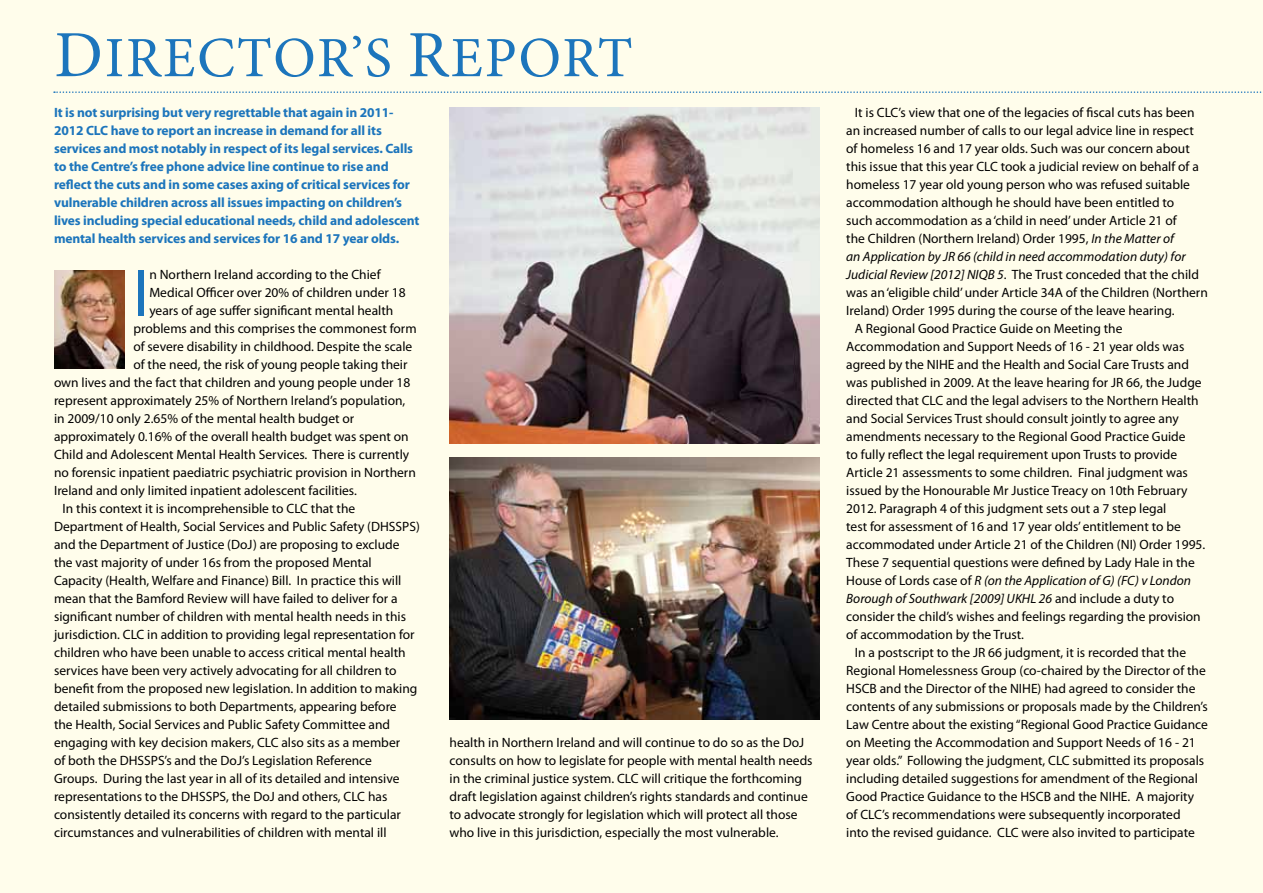
<style>
.page{position:relative;width:1263px;height:893px;background:#fffdeb}
.page>*{position:absolute;margin:0;border:0;box-sizing:border-box;transform-origin:0 0}
.t1{font:66.9px "Myriad Pro";color:#1c75bc}
.t2{font:57px "Minion Pro";letter-spacing:.03em;color:#1c75bc}
.t3{font:13.5px/18px "Myriad Pro";color:#000}
.t4{font:700 13.5px/18px "Myriad Pro";letter-spacing:-.01em;color:#1c75bc}
.t5{font:italic 13.5px "Myriad Pro";color:#000}
.s1{font-size:66px}
.s2{font-style:italic}
.s3{font-style:normal}
</style>
<div class="page">
<img style="left:54px;top:270px;width:71px;height:98px">
<img style="left:449px;top:107px;width:370px;height:336px">
<img style="left:449px;top:457px;width:370px;height:263px">
<svg style="left:54px;top:91px;width:1208px;height:2px"></svg>
<h2 class="t2" style="left:54px;top:20px;width:580px"><span class="s1">D</span>IRECTOR’S <span class="s1">R</span>EPORT</h2>
<p class="t4" style="left:54px;top:103px;width:367px">It is not surprising but very regrettable that again in 2011- 2012 CLC have to report an increase in demand for all its services and most notably in respect of its legal services. Calls to the Centre’s free phone advice line continue to rise and reflect the cuts and in some cases axing of critical services for vulnerable children across all issues impacting on children’s lives including special educational needs, child and adolescent mental health services and services for 16 and 17 year olds.</p>
<h1 class="t1" style="left:133px;top:252px;width:17px">I</h1>
<p class="t3" style="left:149px;top:266px;width:233px">n Northern Ireland according to the Chief</p>
<p class="t3" style="left:149px;top:284px;width:258px">Medical Officer over 20% of children under 18</p>
<p class="t3" style="left:149px;top:302px;width:245px">years of age suffer significant mental health</p>
<p class="t3" style="left:133px;top:320px;width:285px">problems and this comprises the commonest form</p>
<p class="t3" style="left:133px;top:338px;width:280px">of severe disability in childhood. Despite the scale</p>
<p class="t3" style="left:133px;top:356px;width:276px">of the need, the risk of young people taking their</p>
<p class="t3" style="left:54px;top:374px;width:358px">own lives and the fact that children and young people under 18</p>
<p class="t3" style="left:54px;top:392px;width:353px">represent approximately 25% of Northern Ireland’s population,</p>
<p class="t3" style="left:54px;top:410px;width:302px">in 2009/10 only 2.65% of the mental health budget or</p>
<p class="t3" style="left:54px;top:428px;width:356px">approximately 0.16% of the overall health budget was spent on</p>
<p class="t3" style="left:54px;top:446px;width:357px">Child and Adolescent Mental Health Services. There is currently</p>
<p class="t3" style="left:54px;top:464px;width:363px">no forensic inpatient paediatric psychiatric provision in Northern</p>
<p class="t3" style="left:54px;top:482px;width:304px">Ireland and only limited inpatient adolescent facilities.</p>
<p class="t3" style="left:63px;top:500px;width:294px">In this context it is incomprehensible to CLC that the</p>
<p class="t3" style="left:54px;top:518px;width:367px">Department of Health, Social Services and Public Safety (DHSSPS)</p>
<p class="t3" style="left:54px;top:536px;width:347px">and the Department of Justice (DoJ) are proposing to exclude</p>
<p class="t3" style="left:54px;top:554px;width:319px">the vast majority of under 16s from the proposed Mental</p>
<p class="t3" style="left:54px;top:572px;width:349px">Capacity (Health, Welfare and Finance) Bill. In practice this will</p>
<p class="t3" style="left:54px;top:590px;width:345px">mean that the Bamford Review will have failed to deliver for a</p>
<p class="t3" style="left:54px;top:608px;width:354px">significant number of children with mental health needs in this</p>
<p class="t3" style="left:54px;top:626px;width:362px">jurisdiction. CLC in addition to providing legal representation for</p>
<p class="t3" style="left:54px;top:644px;width:353px">children who have been unable to access critical mental health</p>
<p class="t3" style="left:54px;top:662px;width:344px">services have been very actively advocating for all children to</p>
<p class="t3" style="left:54px;top:680px;width:365px">benefit from the proposed new legislation. In addition to making</p>
<p class="t3" style="left:54px;top:698px;width:344px">detailed submissions to both Departments, appearing before</p>
<p class="t3" style="left:54px;top:716px;width:338px">the Health, Social Services and Public Safety Committee and</p>
<p class="t3" style="left:54px;top:734px;width:348px">engaging with key decision makers, CLC also sits as a member</p>
<p class="t3" style="left:54px;top:752px;width:320px">of both the DHSSPS’s and the DoJ’s Legislation Reference</p>
<p class="t3" style="left:54px;top:770px;width:347px">Groups. During the last year in all of its detailed and intensive</p>
<p class="t3" style="left:54px;top:788px;width:335px">representations to the DHSSPS, the DoJ and others, CLC has</p>
<p class="t3" style="left:54px;top:806px;width:348px">consistently detailed its concerns with regard to the particular</p>
<p class="t3" style="left:54px;top:824px;width:334px">circumstances and vulnerabilities of children with mental ill</p>
<p class="t3" style="left:449px;top:733px;width:365px">health in Northern Ireland and will continue to do so as the DoJ consults on how to legislate for people with mental health needs in the criminal justice system. CLC will critique the forthcoming draft legislation against children’s rights standards and continue to advocate strongly for legislation which will protect all those who live in this jurisdiction, especially the most vulnerable.</p>
<p class="t3" style="left:855px;top:104px;width:341px">It is CLC’s view that one of the legacies of fiscal cuts has been</p>
<p class="t3" style="left:846px;top:122px;width:349px">an increased number of calls to our legal advice line in respect</p>
<p class="t3" style="left:846px;top:140px;width:345px">of homeless 16 and 17 year olds. Such was our concern about</p>
<p class="t3" style="left:846px;top:158px;width:354px">this issue that this year CLC took a judicial review on behalf of a</p>
<p class="t3" style="left:846px;top:176px;width:345px">homeless 17 year old young person who was refused suitable</p>
<p class="t3" style="left:846px;top:194px;width:330px">accommodation although he should have been entitled to</p>
<p class="t3" style="left:846px;top:212px;width:332px">such accommodation as a ‘child in need’ under Article 21 of</p>
<p class="t3" style="left:846px;top:230px;width:329px">the Children (Northern Ireland) Order 1995, <span class="s2">In the Matter of</span></p>
<p class="t5" style="left:846px;top:249px;width:341px">an Application by JR 66 (child in need accommodation duty) for</p>
<p class="t3" style="left:846px;top:266px;width:354px"><span class="s2">Judicial Review [2012] NIQB 5</span>. The Trust conceded that the child</p>
<p class="t3" style="left:846px;top:284px;width:363px">was an ‘eligible child’ under Article 34A of the Children (Northern</p>
<p class="t3" style="left:846px;top:302px;width:330px">Ireland) Order 1995 during the course of the leave hearing.</p>
<p class="t3" style="left:855px;top:320px;width:269px">A Regional Good Practice Guide on Meeting the</p>
<p class="t3" style="left:846px;top:338px;width:340px">Accommodation and Support Needs of 16 - 21 year olds was</p>
<p class="t3" style="left:846px;top:356px;width:344px">agreed by the NIHE and the Health and Social Care Trusts and</p>
<p class="t3" style="left:846px;top:374px;width:357px">was published in 2009. At the leave hearing for JR 66, the Judge</p>
<p class="t3" style="left:846px;top:392px;width:354px">directed that CLC and the legal advisers to the Northern Health</p>
<p class="t3" style="left:846px;top:410px;width:334px">and Social Services Trust should consult jointly to agree any</p>
<p class="t3" style="left:846px;top:428px;width:341px">amendments necessary to the Regional Good Practice Guide</p>
<p class="t3" style="left:846px;top:446px;width:333px">to fully reflect the legal requirement upon Trusts to provide</p>
<p class="t3" style="left:846px;top:464px;width:343px">Article 21 assessments to some children. Final judgment was</p>
<p class="t3" style="left:846px;top:482px;width:343px">issued by the Honourable Mr Justice Treacy on 10th February</p>
<p class="t3" style="left:846px;top:500px;width:322px">2012. Paragraph 4 of this judgment sets out a 7 step legal</p>
<p class="t3" style="left:846px;top:518px;width:336px">test for assessment of 16 and 17 year olds’ entitlement to be</p>
<p class="t3" style="left:846px;top:536px;width:361px">accommodated under Article 21 of the Children (NI) Order 1995.</p>
<p class="t3" style="left:846px;top:554px;width:350px">These 7 sequential questions were defined by Lady Hale in the</p>
<p class="t5" style="left:846px;top:572px;width:346px"><span class="s3">House of Lords case of</span> R (on the Application of G) (FC) v London</p>
<p class="t5" style="left:846px;top:590px;width:329px">Borough of Southwark [2009] UKHL 26 <span class="s3">and include a duty to</span></p>
<p class="t3" style="left:846px;top:608px;width:356px">consider the child’s wishes and feelings regarding the provision</p>
<p class="t3" style="left:846px;top:626px;width:179px">of accommodation by the Trust.</p>
<p class="t3" style="left:855px;top:644px;width:333px">In a postscript to the JR 66 judgment, it is recorded that the</p>
<p class="t3" style="left:846px;top:662px;width:361px">Regional Homelessness Group (co-chaired by the Director of the</p>
<p class="t3" style="left:846px;top:680px;width:351px">HSCB and the Director of the NIHE) had agreed to consider the</p>
<p class="t3" style="left:846px;top:698px;width:363px">contents of any submissions or proposals made by the Children’s</p>
<p class="t3" style="left:846px;top:716px;width:363px">Law Centre about the existing “Regional Good Practice Guidance</p>
<p class="t3" style="left:846px;top:734px;width:351px">on Meeting the Accommodation and Support Needs of 16 - 21</p>
<p class="t3" style="left:846px;top:752px;width:360px">year olds.” Following the judgment, CLC submitted its proposals</p>
<p class="t3" style="left:846px;top:770px;width:353px">including detailed suggestions for amendment of the Regional</p>
<p class="t3" style="left:846px;top:788px;width:349px">Good Practice Guidance to the HSCB and the NIHE. A majority</p>
<p class="t3" style="left:846px;top:806px;width:336px">of CLC’s recommendations were subsequently incorporated</p>
<p class="t3" style="left:846px;top:824px;width:350px">into the revised guidance. CLC were also invited to participate</p>
</div>
